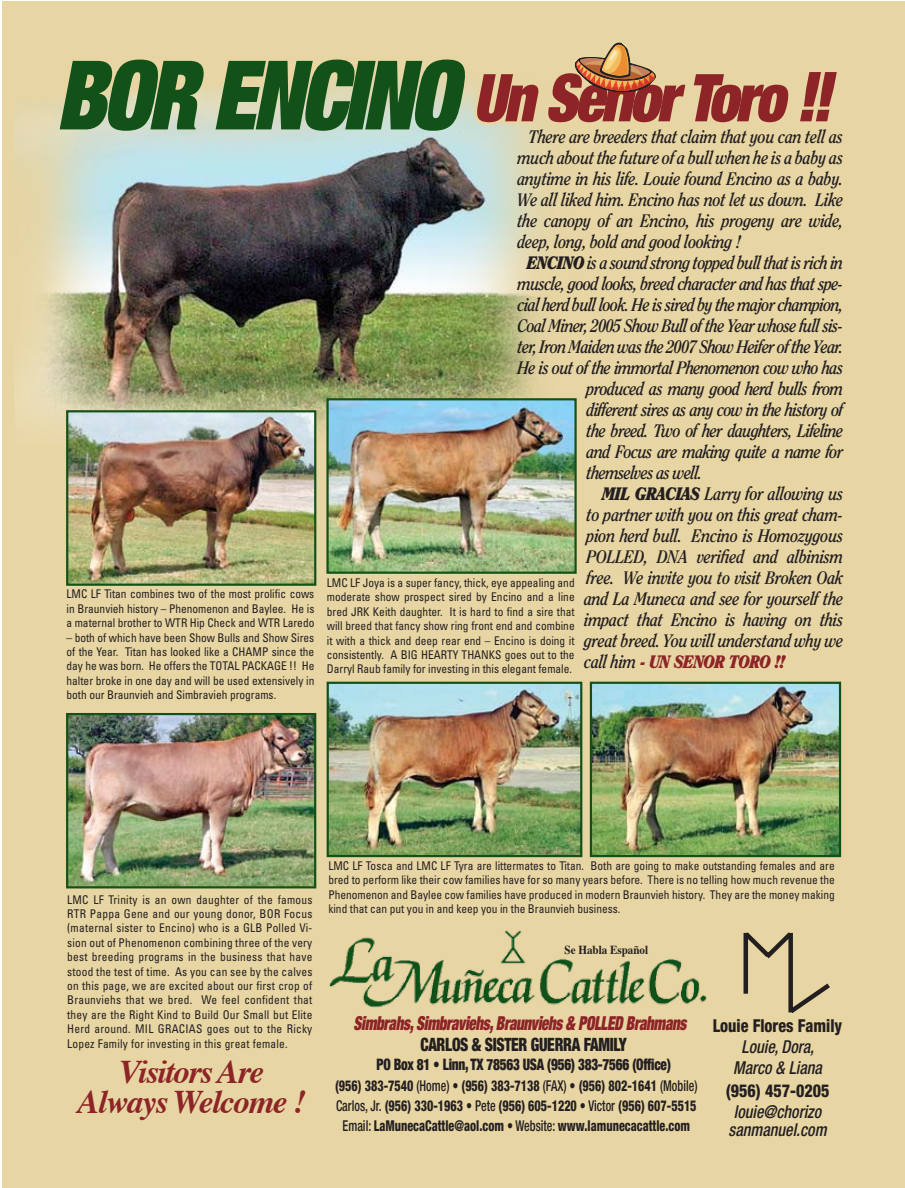
<style>
.page{position:relative;width:905px;height:1188px;background:#fff}
.page>*{position:absolute;margin:0;border:0;box-sizing:border-box;transform-origin:0 0}
.t1{font:italic 900 expanded 66px "Helvetica Neue";letter-spacing:-.04em;color:#8d2427;scale:.9 1}
.t2{font:italic 700 33px/30px "Times";letter-spacing:-.04em;color:#8d2427;text-align:center}
.t3{font:italic 900 expanded 19.35px "Helvetica Neue";letter-spacing:-.02em;color:#8d2427;scale:.77 1}
.t4{font:900 condensed 18.3px "Helvetica Neue";letter-spacing:-.02em;color:#231f20;scale:.84 1}
.t5{font:italic 700 18px "Clearface";letter-spacing:-.02em;color:#231f20;scale:.9 1}
.t6{font:italic 700 18px "Clearface";letter-spacing:-.04em;color:#231f20;scale:.9 1}
.t7{font:italic 900 18px "Clearface";letter-spacing:-.04em;color:#8d2427;scale:.9 1}
.t8{font:italic 500 condensed 17.85px/20.9px "Helvetica Neue";color:#231f20;text-align:center;scale:.9 1}
.t9{font:800 condensed 17.85px "Helvetica Neue";color:#231f20;scale:.9 1}
.t10{font:900 condensed 15.75px "Helvetica Neue";letter-spacing:-.02em;color:#231f20;scale:.84 1}
.t11{font:800 condensed 15px/20px "Helvetica Neue";color:#231f20;text-align:center;scale:.81 1}
.t12{font:700 12.3px "Times";color:#231f20;scale:.9 1}
.t13{font:condensed 12px/14.4px "Univers";color:#231f20;text-align:justify;scale:.95 1}
.s1{font-size:69px}
.s2{font-weight:900}
.s3{font-weight:700;color:#231f20}
.s4{font-weight:500}
</style>
<div class="page">
<div style="left:2px;top:2px;width:902px;height:1186px;background:#e7d5a3"></div>
<img style="left:329px;top:937px;width:378px;height:71px">
<svg style="left:743px;top:932px;width:87px;height:81px"></svg>
<img style="left:329px;top:685px;width:250px;height:169px">
<div style="left:326px;top:682px;width:256px;height:175px;border:2px solid #125219"></div>
<img style="left:592px;top:685px;width:246px;height:169px">
<div style="left:589px;top:682px;width:252px;height:175px;border:2px solid #125219"></div>
<img style="left:69px;top:716px;width:244px;height:169px">
<div style="left:66px;top:713px;width:250px;height:175px;border:2px solid #125219"></div>
<img style="left:495px;top:930px;width:36px;height:40px">
<img style="left:14px;top:102px;width:563px;height:343px">
<svg style="left:60px;top:43px;width:596px;height:88px"></svg>
<img style="left:329px;top:401px;width:244px;height:170px">
<div style="left:326px;top:398px;width:250px;height:176px;border:2px solid #125219"></div>
<img style="left:69px;top:413px;width:244px;height:170px">
<div style="left:66px;top:410px;width:250px;height:176px;border:2px solid #125219"></div>
<p class="t13" style="left:67px;top:587px;width:262px">LMC LF Titan combines two of the most prolific cows in Braunvieh history – Phenomenon and Baylee. He is a maternal brother to WTR Hip Check and WTR Laredo</p>
<p class="t13" style="left:67px;top:630px;width:262px">– both of which have been Show Bulls and Show Sires of the Year. Titan has looked like a CHAMP since the day he was born. He offers the TOTAL PACKAGE !! He halter broke in one day and will be used extensively in both our Braunvieh and Simbravieh programs.</p>
<h1 class="t1" style="left:473px;top:56px;width:400px">Un Señor Toro <span class="s1">!!</span></h1>
<h3 class="t5" style="left:528px;top:126px;width:351px">There are breeders that claim that you can tell as</h3>
<h3 class="t5" style="left:517px;top:147px;width:363px">much about the future of a bull when he is a baby as</h3>
<h3 class="t5" style="left:517px;top:168px;width:363px">anytime in his life. Louie found Encino as a baby.</h3>
<h3 class="t5" style="left:517px;top:189px;width:363px">We all liked him. Encino has not let us down. Like</h3>
<h3 class="t5" style="left:517px;top:210px;width:363px">the canopy of an Encino, his progeny are wide,</h3>
<h3 class="t5" style="left:517px;top:231px;width:250px">deep, long, bold and good looking !</h3>
<h3 class="t6" style="left:526px;top:252px;width:353px"><span class="s2">ENCINO</span> is a sound strong topped bull that is rich in</h3>
<h3 class="t6" style="left:517px;top:273px;width:363px">muscle, good looks, breed character and has that spe-</h3>
<h3 class="t6" style="left:517px;top:294px;width:363px">cial herd bull look. He is sired by the major champion,</h3>
<h3 class="t6" style="left:517px;top:315px;width:363px">Coal Miner, 2005 Show Bull of the Year whose full sis-</h3>
<h3 class="t6" style="left:517px;top:336px;width:363px">ter, Iron Maiden was the 2007 Show Heifer of the Year.</h3>
<h3 class="t6" style="left:517px;top:357px;width:363px">He is out of the immortal Phenomenon cow who has</h3>
<h3 class="t6" style="left:586px;top:378px;width:287px">produced as many good herd bulls from</h3>
<h3 class="t6" style="left:586px;top:399px;width:287px">different sires as any cow in the history of</h3>
<h3 class="t6" style="left:586px;top:420px;width:287px">the breed. Two of her daughters, Lifeline</h3>
<h3 class="t6" style="left:586px;top:441px;width:287px">and Focus are making quite a name for</h3>
<h3 class="t6" style="left:586px;top:462px;width:130px">themselves as well.</h3>
<h3 class="t5" style="left:602px;top:483px;width:269px"><span class="s2">MIL GRACIAS</span> Larry for allowing us</h3>
<h3 class="t5" style="left:586px;top:504px;width:287px">to partner with you on this great cham-</h3>
<h3 class="t5" style="left:586px;top:525px;width:287px">pion herd bull. Encino is Homozygous</h3>
<h3 class="t5" style="left:586px;top:546px;width:287px">POLLED, DNA verified and albinism</h3>
<h3 class="t5" style="left:586px;top:567px;width:287px">free. We invite you to visit Broken Oak</h3>
<h3 class="t5" style="left:584px;top:588px;width:289px">and La Muneca and see for yourself the</h3>
<h3 class="t5" style="left:584px;top:609px;width:289px">impact that Encino is having on this</h3>
<h3 class="t5" style="left:584px;top:630px;width:289px">great breed. You will understand why we</h3>
<h3 class="t7" style="left:584px;top:650px;width:225px"><span class="s3">call him</span> - UN SENOR TORO !!</h3>
<p class="t13" style="left:327px;top:575px;width:262px">LMC LF Joya is a super fancy, thick, eye appealing and moderate show prospect sired by Encino and a line bred JRK Keith daughter. It is hard to find a sire that will breed that fancy show ring front end and combine it with a thick and deep rear end – Encino is doing it consistently. A BIG HEARTY THANKS goes out to the Darryl Raub family for investing in this elegant female.</p>
<p class="t13" style="left:67px;top:892px;width:259px">LMC LF Trinity is an own daughter of the famous RTR Pappa Gene and our young donor, BOR Focus (maternal sister to Encino) who is a GLB Polled Vi&shy;sion out of Phenomenon combining three of the very best breeding programs in the business that have stood the test of time. As you can see by the calves on this page, we are excited about our first crop of Braunviehs that we bred. We feel confident that they are the Right Kind to Build Our Small but Elite Herd around. MIL GRACIAS goes out to the Ricky Lopez Family for investing in this great female.</p>
<h2 class="t2" style="left:78px;top:1058px;width:230px">Visitors Are<br>Always Welcome !</h2>
<p class="t13" style="left:328px;top:858px;width:534px">LMC LF Tosca and LMC LF Tyra are littermates to Titan. Both are going to make outstanding females and are bred to perform like their cow families have for so many years before. There is no telling how much revenue the Phenomenon and Baylee cow families have produced in modern Braunvieh history. They are the money making kind that can put you in and keep you in the Braunvieh business.</p>
<p class="t12" style="left:564px;top:942px;width:94px">Se Habla Español</p>
<h3 class="t3" style="left:353px;top:1010px;width:434px">Simbrahs, Simbraviehs, Braunviehs &amp; POLLED Brahmans</h3>
<h3 class="t9" style="left:712px;top:1015px;width:145px">Louie Flores Family</h3>
<h3 class="t8" style="left:733px;top:1036px;width:100px">Louie, Dora,<br>Marco &amp; Liana</h3>
<h3 class="t9" style="left:725px;top:1080px;width:117px">(956) 457-0205</h3>
<h3 class="t8" style="left:728px;top:1103px;width:110px;line-height:17.9px;text-align:left">louie@chorizo sanmanuel.com</h3>
<h3 class="t4" style="left:420px;top:1033px;width:247px">CARLOS &amp; SISTER GUERRA FAMILY</h3>
<h3 class="t10" style="left:376px;top:1054px;width:352px">PO Box 81 • Linn, TX 78563 USA (956) 383-7566 (Office)</h3>
<p class="t11" style="left:335px;top:1075px;width:449px">(956) 383-7540 <span class="s4">(Home) •</span> (956) 383-7138 <span class="s4">(FAX) •</span> (956) 802-1641 <span class="s4">(Mobile)<br>Carlos, Jr.</span> (956) 330-1963 <span class="s4">• Pete</span> (956) 605-1220 <span class="s4">• Victor</span> (956) 607-5515<br><span class="s4">Email:</span> LaMunecaCattle@aol.com <span class="s4">• Website:</span> www.lamunecacattle.com</p>
</div>
